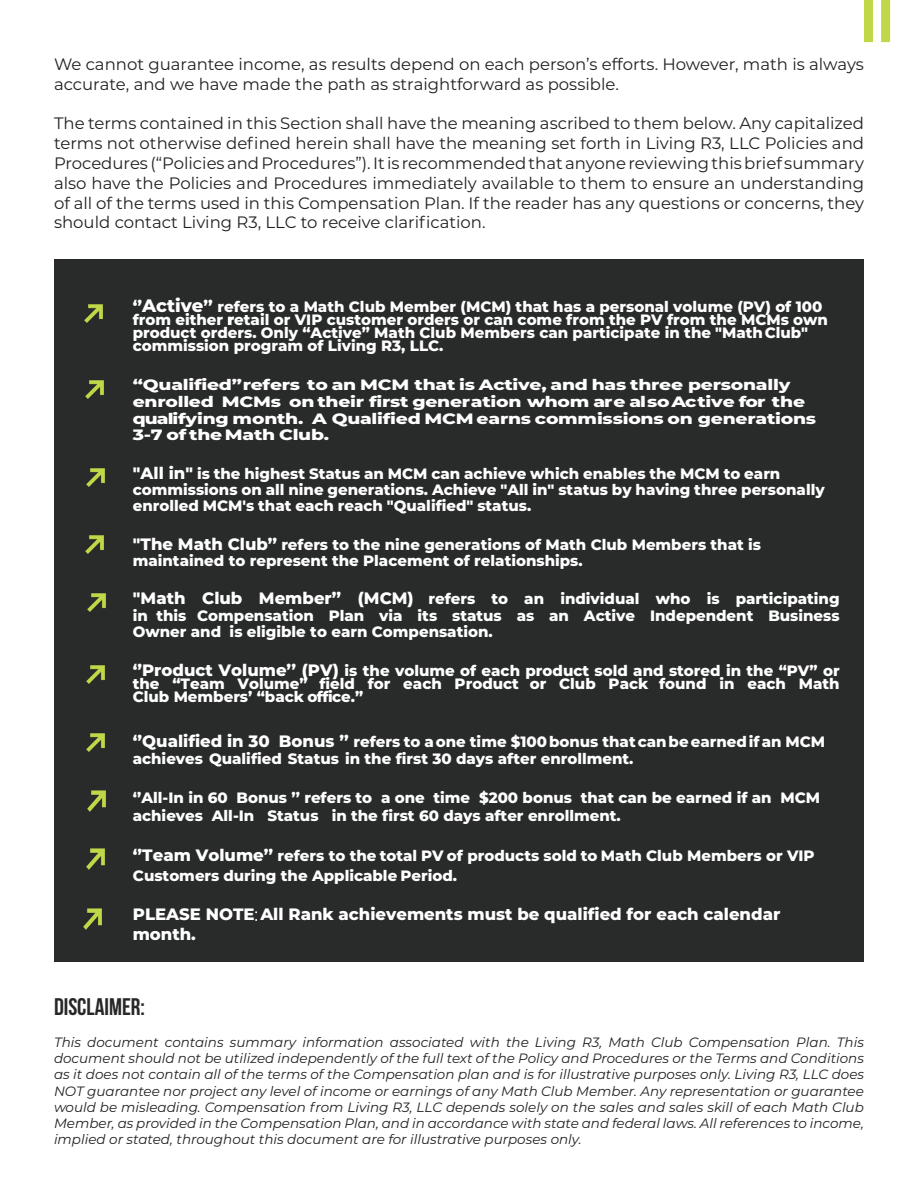
<style>
.page{position:relative;width:918px;height:1188px;background:#fff}
.page>*{position:absolute;margin:0;border:0;box-sizing:border-box;transform-origin:0 0}
.t1{font:700 24px "Bebas Neue";color:#272727}
.t2{font:16.5px/19.8px "Montserrat";color:#231f20}
.t3{font:800 16.5px/19.8px "Montserrat";color:#fff}
.t4{font:800 15px/13.2px "Montserrat";color:#fff}
.t5{font:800 15px/17px "Montserrat";color:#fff;scale:1.25 1}
.t6{font:italic 13.5px/16.2px "Montserrat";color:#231f20;text-align:justify}
.s1{font-size:16.5px}
.s2{font-size:18px}
.s3{font-weight:100}
</style>
<div class="page">
<div style="left:54px;top:259px;width:810px;height:703px;background:#292a2a"></div>
<img style="left:84px;top:304px;width:19px;height:19px">
<img style="left:85px;top:380px;width:19px;height:19px">
<img style="left:86px;top:468px;width:19px;height:19px">
<img style="left:85px;top:535px;width:19px;height:19px">
<img style="left:87px;top:593px;width:19px;height:19px">
<img style="left:86px;top:665px;width:19px;height:19px">
<img style="left:86px;top:733px;width:19px;height:19px">
<img style="left:87px;top:790px;width:19px;height:22px">
<div style="left:881px;top:0;width:9px;height:42px;background:#c0d848"></div>
<div style="left:864px;top:0;width:9px;height:42px;background:#c0d848"></div>
<img style="left:86px;top:848px;width:19px;height:22px">
<img style="left:83px;top:908px;width:19px;height:22px">
<p class="t2" style="left:54px;top:54px;width:812px">We cannot guarantee income, as results depend on each person’s efforts. However, math is always accurate, and we have made the path as straightforward as possible.</p>
<p class="t2" style="left:54px;top:113px;width:812px;text-align:justify">The terms contained in this Section shall have the meaning ascribed to them below. Any capitalized terms not otherwise defined herein shall have the meaning set forth in Living R3, LLC Policies and Procedures (“Policies and Procedures”). It is recommended that anyone reviewing this brief summary also have the Policies and Procedures immediately available to them to ensure an understanding of all of the terms used in this Compensation Plan. If the reader has any questions or concerns, they should contact Living R3, LLC to receive clarification.</p>
<p class="t4" style="left:133px;top:299px;width:697px"><span class="s1">‘’</span><span class="s2">Active</span><span class="s1">’’</span> refers to a Math Club Member (MCM) that has a personal volume (PV) of 100 from either retail or VIP customer orders or can come from the PV from the MCMs own product orders. Only “Active” Math Club Members can participate in the "Math Club" commission program of Living R3, LLC.</p>
<p class="t5" style="left:133px;top:375px;width:548px">“Qualified” refers to an MCM that is Active, and has three personally enrolled MCMs on their first generation whom are alsoActive for the qualifying month. A Qualified MCM earns commissions on generations 3-7 of theMath Club.</p>
<p class="t4" style="left:133px;top:464px;width:693px;line-height:16.5px"><span class="s1">"All in"</span> is the highest Status an MCM can achieve which enables the MCM to earn commissions on all nine generations. Achieve "All in" status by having three personally enrolled MCM's that each reach "Qualified" status.</p>
<p class="t4" style="left:133px;top:536px;width:630px;line-height:16px"><span class="s1">"The Math Club’’</span> refers to the nine generations of Math Club Members that is maintained to represent the Placement of relationships.</p>
<p class="t4" style="left:133px;top:590px;width:708px;line-height:16.5px;text-align:justify"><span class="s1">"Math Club Member’’ (MCM)</span> refers to an individual who is participating in this Compensation Plan via its status as an Active Independent Business Owner and is eligible to earn Compensation.</p>
<p class="t4" style="left:133px;top:663px;width:708px;text-align:justify"><span class="s1">‘’Product Volume’’ (PV)</span> is the volume of each product sold and stored in the “PV” or the “Team Volume” field for each Product or Club Pack found in each Math Club Members’ “back office.”</p>
<p class="t4" style="left:133px;top:733px;width:694px;line-height:17.1px"><span class="s1">‘’Qualified in 30 Bonus ’’</span> refers to a one time $100 bonus that can be earned if an MCM achieves Qualified Status in the first 30 days after enrollment.</p>
<p class="t4" style="left:133px;top:789px;width:689px;line-height:17.2px">‘’All-In in 60 Bonus ’’ refers to a one time $200 bonus that can be earned if an MCM achieves All-In Status in the first 60 days after enrollment.</p>
<p class="t4" style="left:133px;top:845px;width:683px;line-height:19.8px"><span class="s1">‘’Team Volume’’</span> refers to the total PV of products sold to Math Club Members or VIP<br>Customers during the Applicable Period.</p>
<p class="t3" style="left:133px;top:904px;width:649px">PLEASE NOTE<span class="s3">:</span> All Rank achievements must be qualified for each calendar month.</p>
<h1 class="t1" style="left:54px;top:993px;width:92px">DISCLAIMER:</h1>
<p class="t6" style="left:54px;top:1034px;width:812px">This document contains summary information associated with the Living R3, Math Club Compensation Plan. This document should not be utilized independently of the full text of the Policy and Procedures or the Terms and Conditions as it does not contain all of the terms of the Compensation plan and is for illustrative purposes only. Living R3, LLC does NOT guarantee nor project any level of income or earnings of any Math Club Member. Any representation or guarantee would be misleading. Compensation from Living R3, LLC depends solely on the sales and sales skill of each Math Club Member, as provided in the Compensation Plan, and in accordance with state and federal laws. All references to income, implied or stated, throughout this document are for illustrative purposes only.</p>
</div>
